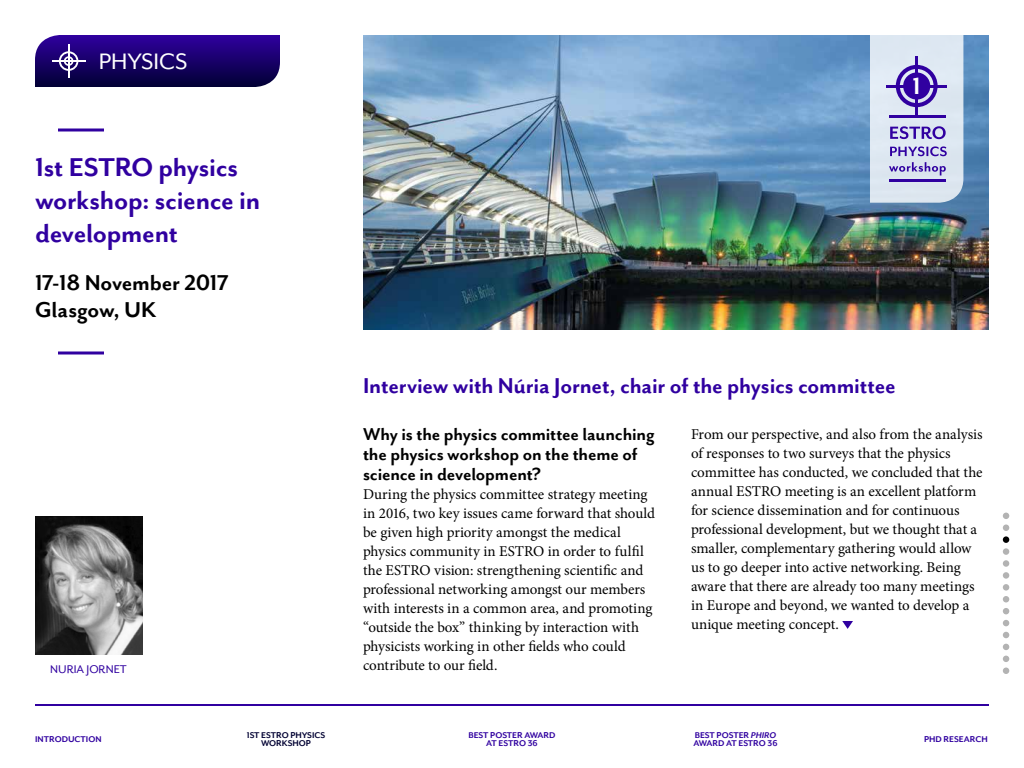
<style>
.page{position:relative;width:1024px;height:768px;background:#fff}
.page>*{position:absolute;margin:0;border:0;box-sizing:border-box;transform-origin:0 0}
.t1{font:30px/33px "Mr Eaves San B";letter-spacing:-.01em;color:#3000a0}
.t2{font:27.1px "Mr Eaves San Alt B";color:#fff}
.t3{font:26px "Mr Eaves San R";color:#fff}
.t4{font:25px "Mr Eaves San B";letter-spacing:-.01em;color:#3000a0}
.t5{font:25px "Mr Eaves San Alt B";letter-spacing:-.015em;color:#000}
.t6{font:25px "Mr Eaves San B";letter-spacing:-.005em;color:#000}
.t7{font:20px/20px "Mr Eaves San B";letter-spacing:-.01em;color:#000}
.t8{font:15px/19px "Minion Pro";letter-spacing:-.005em;color:#000}
.t9{font:13px "Mr Eaves San R";color:#3000a0}
.t10{font:9.7px/8.8px "Mr Eaves San Alt B";color:#3000a0;text-align:center}
.t11{font:9.7px/8.8px "Mr Eaves San Alt B";color:#000032;text-align:center}
.s1{font-family:"Mr Eaves San Alt B"}
.s2{font-family:"Mr Eaves San Alt BI"}
</style>
<div class="page">
<hr style="left:35px;top:704px;width:954px;height:2px;background:#3000a0">
<svg style="left:1003px;top:620px;width:6px;height:6px"></svg>
<div style="left:1003px;top:560px;width:6px;height:7px;background:#b3b3b3;border-radius:50%"></div>
<svg style="left:1003px;top:596px;width:6px;height:6px"></svg>
<svg style="left:1003px;top:632px;width:6px;height:6px"></svg>
<svg style="left:1003px;top:656px;width:6px;height:6px"></svg>
<svg style="left:1003px;top:644px;width:6px;height:6px"></svg>
<svg style="left:1003px;top:668px;width:6px;height:6px"></svg>
<div style="left:1003px;top:572px;width:6px;height:7px;background:#b3b3b3;border-radius:50%"></div>
<div style="left:1003px;top:584px;width:6px;height:7px;background:#b3b3b3;border-radius:50%"></div>
<svg style="left:1003px;top:513px;width:6px;height:6px"></svg>
<div style="left:1003px;top:548px;width:6px;height:7px;background:#b3b3b3;border-radius:50%"></div>
<svg style="left:1003px;top:525px;width:6px;height:6px"></svg>
<svg style="left:1003px;top:608px;width:6px;height:6px"></svg>
<div style="left:1003px;top:536px;width:6px;height:7px;background:#000;border-radius:50%"></div>
<svg style="left:35px;top:35px;width:245px;height:52px"></svg>
<hr style="left:68px;top:44px;width:1px;height:34px;background:#fff">
<hr style="left:52px;top:60px;width:34px;height:2px;background:#fff">
<svg style="left:58px;top:128px;width:46px;height:4px"></svg>
<hr style="left:58px;top:352px;width:46px;height:2px;background:#3000a0">
<svg style="left:842px;top:621px;width:11px;height:8px"></svg>
<img style="left:35px;top:516px;width:107px;height:139px">
<img style="left:363px;top:35px;width:626px;height:295px">
<svg style="left:870px;top:35px;width:93px;height:168px"></svg>
<h3 class="t3" style="left:99px;top:47px;width:90px">PHYSICS</h3>
<h1 class="t1" style="left:35px;top:151px;width:227px"><span class="s1">1st</span> ESTRO physics workshop: science in development</h1>
<h3 class="t5" style="left:35px;top:269px;width:195px">17-18 November 2017</h3>
<h3 class="t6" style="left:35px;top:296px;width:123px">Glasgow, UK</h3>
<p class="t9" style="left:50px;top:662px;width:78px">NURIA JORNET</p>
<h2 class="t2" style="left:913px;top:71px;width:10px">1</h2>
<h3 class="t4" style="left:363px;top:372px;width:534px">Interview with Núria Jornet, chair of the physics committee</h3>
<h3 class="t7" style="left:363px;top:424px;width:293px">Why is the physics committee launching the physics workshop on the theme of science in development?</h3>
<p class="t8" style="left:363px;top:485px;width:294px">During the physics committee strategy meeting in 2016, two key issues came forward that should be given high priority amongst the medical physics community in ESTRO in order to fulfil the ESTRO vision: strengthening scientific and professional networking amongst our members with interests in a common area, and promoting “outside the box” thinking by interaction with physicists working in other fields who could contribute to our field.</p>
<p class="t8" style="left:691px;top:425px;width:293px">From our perspective, and also from the analysis of responses to two surveys that the physics committee has conducted, we concluded that the annual ESTRO meeting is an excellent platform for science dissemination and for continuous professional development, but we thought that a smaller, complementary gathering would allow us to go deeper into active networking. Being aware that there are already too many meetings in Europe and beyond, we wanted to develop a unique meeting concept.</p>
<p class="t10" style="left:468px;top:730px;width:89px">BEST POSTER AWARD<br>AT ESTRO 36</p>
<p class="t10" style="left:693px;top:730px;width:86px;text-align:left">BEST POSTER <span class="s2">PHIRO<br></span>AWARD AT ESTRO 36</p>
<p class="t11" style="left:247px;top:730px;width:80px">1ST ESTRO PHYSICS<br>WORKSHOP</p>
<p class="t10" style="left:35px;top:735px;width:68px">INTRODUCTION</p>
<p class="t10" style="left:924px;top:735px;width:65px">PHD RESEARCH</p>
</div>
